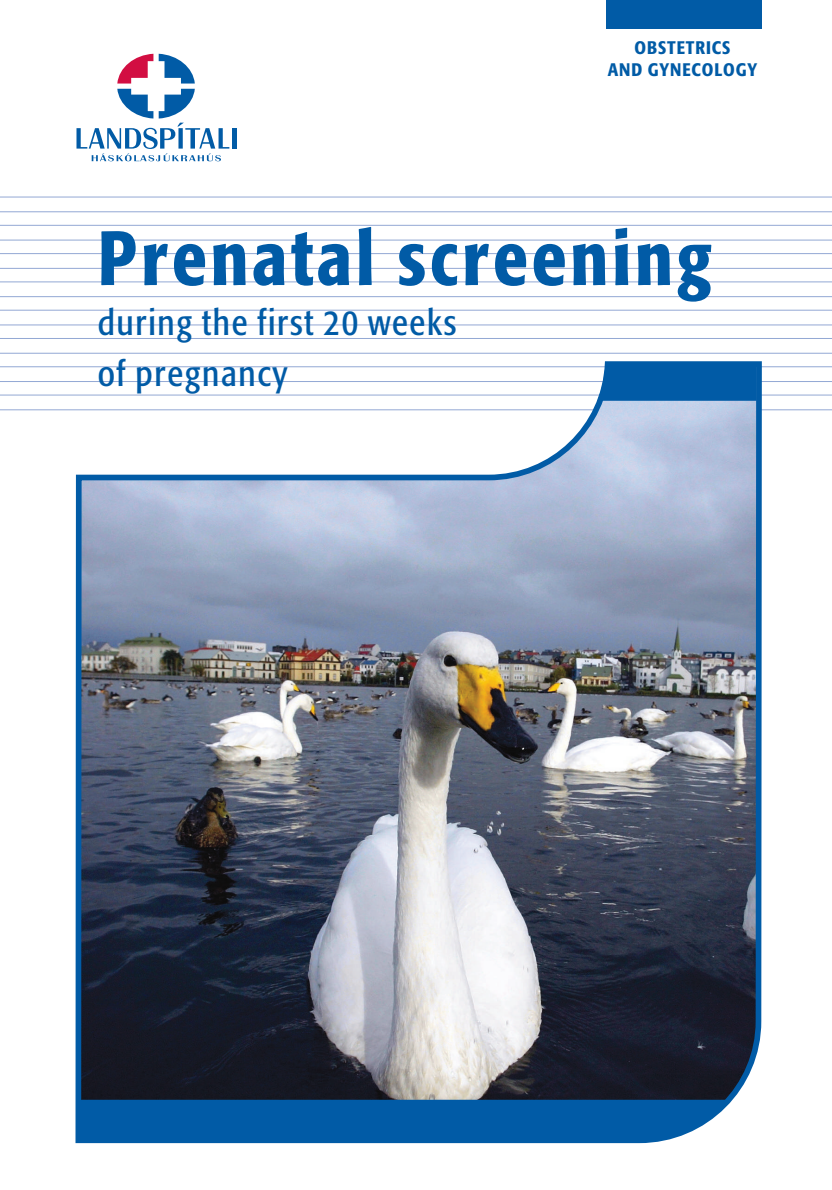
<style>
.page{position:relative;width:832px;height:1190px;background:#fff}
.page>*{position:absolute;margin:0;border:0;box-sizing:border-box;transform-origin:0 0}
.t1{font:500 condensed 76px "Formata";letter-spacing:.05em;color:#015ba6}
.t2{font:condensed 36px/50.4px "Formata";letter-spacing:.045em;color:#015ba6}
.t3{font:500 condensed 18px/22px "Formata";letter-spacing:.05em;color:#015ba6;text-align:center}
</style>
<div class="page">
<svg style="left:0;top:225px;width:831px;height:15px"></svg>
<svg style="left:0;top:253px;width:831px;height:15px"></svg>
<svg style="left:0;top:281px;width:831px;height:16px"></svg>
<svg style="left:0;top:310px;width:831px;height:15px"></svg>
<svg style="left:0;top:338px;width:831px;height:15px"></svg>
<svg style="left:0;top:197px;width:831px;height:15px"></svg>
<img style="left:73px;top:361px;width:691px;height:783px">
<div style="left:606px;top:0;width:155px;height:29px;background:#015ba6"></div>
<div style="left:77px;top:1099px;width:649px;height:40px;background:#015ba6"></div>
<svg style="left:0;top:363px;width:831px;height:47px"></svg>
<hr style="left:232px;top:128px;width:4px;height:21px;background:#015ba6">
<svg style="left:117px;top:54px;width:36px;height:29px"></svg>
<svg style="left:76px;top:89px;width:153px;height:72px"></svg>
<svg style="left:159px;top:54px;width:36px;height:29px"></svg>
<p class="t3" style="left:607px;top:37px;width:151px">OBSTETRICS<br>AND GYNECOLOGY</p>
<h1 class="t1" style="left:98px;top:225px;width:615px">Prenatal screening</h1>
<p class="t2" style="left:98px;top:300px;width:360px">during the first 20 weeks of pregnancy</p>
</div>
